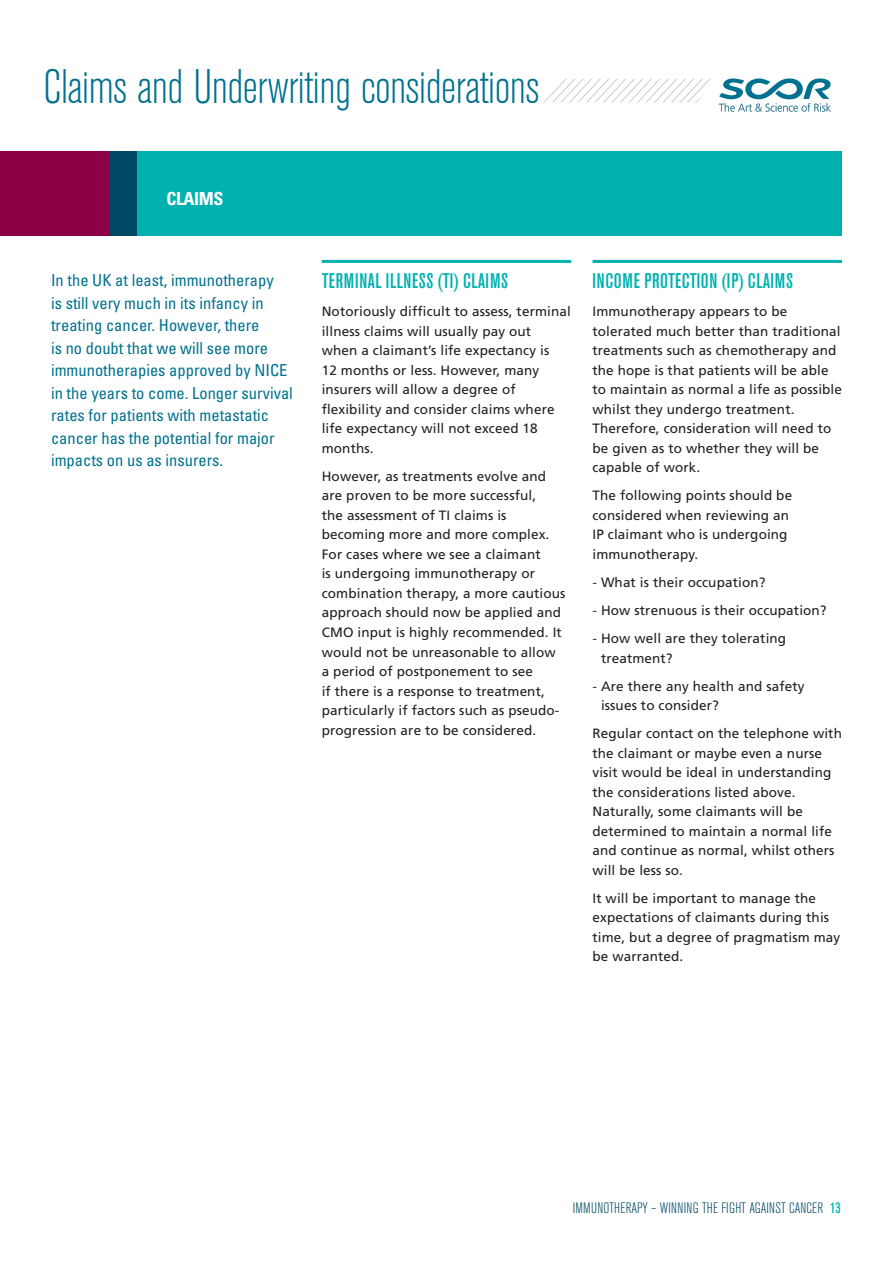
<style>
.page{position:relative;width:893px;height:1263px;background:#fff}
.page>*{position:absolute;margin:0;border:0;box-sizing:border-box;transform-origin:0 0}
.TITRE_OK{font:300 condensed 48px "Akzidenz Grotesk BE";letter-spacing:-.01em;color:#00718e}
.INTERTITRE{font:500 condensed 21px "Akzidenz Grotesk BE";letter-spacing:.03em;color:#00b1b0}
.HORS_TEXTE{font:700 condensed 18px "Univers";letter-spacing:-.02em;color:#fff}
.CHAPO{font:condensed 16.5px/22.5px "Univers";color:#00718e}
.t1{font:300 condensed 15px "Akzidenz Grotesk BE";letter-spacing:.01em;color:#004964}
.texte_courant{font:13.5px/19.5px "Frutiger";letter-spacing:.01em;color:#231f20}
.s1{font-weight:300}
.s2{font-weight:500;color:#00b1b0}
</style>
<div class="page">
<div style="left:0;top:152px;width:111px;height:84px;background:#8d0048"></div>
<div style="left:111px;top:152px;width:27px;height:84px;background:#004964"></div>
<div style="left:138px;top:152px;width:704px;height:84px;background:#00b1b0"></div>
<svg style="left:719px;top:78px;width:112px;height:22px"></svg>
<img style="left:719px;top:103px;width:112px;height:9px">
<img style="left:543px;top:79px;width:167px;height:24px">
<hr style="left:322px;top:260px;width:249px;height:3px;background:#00b1b0">
<hr style="left:592px;top:260px;width:250px;height:3px;background:#00b1b0">
<p class="TITRE_OK" style="left:44px;top:61px;width:497px">Claims and Underwriting considerations</p>
<p class="HORS_TEXTE" style="left:166px;top:188px;width:59px">CLAIMS</p>
<p class="CHAPO" style="left:51px;top:269px;width:243px">In the UK at least, immunotherapy<br>is still very much in its infancy in treating cancer. However, there<br>is no doubt that we will see more immunotherapies approved by NICE in the years to come. Longer survival rates for patients with metastatic cancer has the potential for major impacts on us as insurers.</p>
<p class="INTERTITRE" style="left:322px;top:270px;width:188px">TERMINAL ILLNESS (TI) CLAIMS</p>
<p class="texte_courant" style="left:322px;top:302px;width:251px">Notoriously difficult to assess, terminal illness claims will usually pay out<br>when a claimant’s life expectancy is<br>12 months or less. However, many insurers will allow a degree of flexibility and consider claims where life expectancy will not exceed 18 months.</p>
<p class="texte_courant" style="left:322px;top:467px;width:245px">However, as treatments evolve and are proven to be more successful,<br>the assessment of TI claims is becoming more and more complex.<br>For cases where we see a claimant<br>is undergoing immunotherapy or combination therapy, a more cautious approach should now be applied and CMO input is highly recommended. It would not be unreasonable to allow a period of postponement to see<br>if there is a response to treatment, particularly if factors such as pseudo&shy;progression are to be considered.</p>
<p class="INTERTITRE" style="left:592px;top:270px;width:202px">INCOME PROTECTION (IP) CLAIMS</p>
<p class="texte_courant" style="left:592px;top:302px;width:251px">Immunotherapy appears to be tolerated much better than traditional treatments such as chemotherapy and the hope is that patients will be able to maintain as normal a life as possible whilst they undergo treatment.<br>Therefore, consideration will need to be given as to whether they will be capable of work.</p>
<p class="texte_courant" style="left:592px;top:486px;width:201px">The following points should be considered when reviewing an<br>IP claimant who is undergoing immunotherapy.</p>
<p class="texte_courant" style="left:592px;top:573px;width:175px"><span class="s1">-</span> What is their occupation?</p>
<p class="texte_courant" style="left:592px;top:601px;width:236px"><span class="s1">-</span> How strenuous is their occupation?</p>
<p class="texte_courant" style="left:601px;top:629px;width:187px;text-indent:-9px"><span class="s1">-</span> How well are they tolerating treatment?</p>
<p class="texte_courant" style="left:601px;top:676px;width:205px;text-indent:-9px"><span class="s1">-</span> Are there any health and safety issues to consider?</p>
<p class="texte_courant" style="left:592px;top:724px;width:251px">Regular contact on the telephone with the claimant or maybe even a nurse visit would be ideal in understanding the considerations listed above.<br>Naturally, some claimants will be determined to maintain a normal life and continue as normal, whilst others will be less so.</p>
<p class="texte_courant" style="left:592px;top:888px;width:249px">It will be important to manage the expectations of claimants during this time, but a degree of pragmatism may be warranted.</p>
<p class="t1" style="left:573px;top:1199px;width:269px">IMMUNOTHERAPY – WINNING THE FIGHT AGAINST CANCER <span class="s2">13</span></p>
</div>
